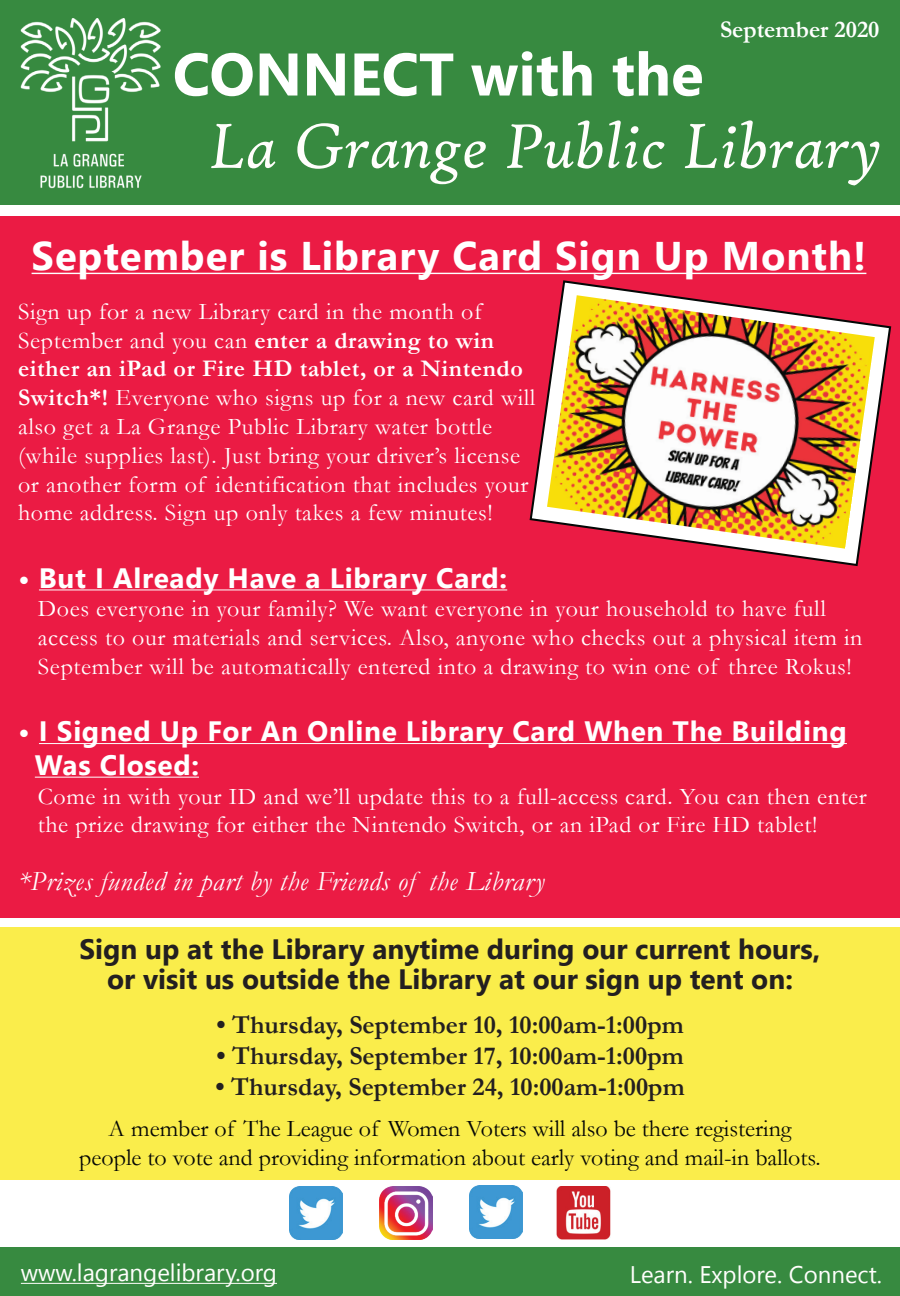
<style>
.page{position:relative;width:900px;height:1296px;background:#fff}
.page>*{position:absolute;margin:0;border:0;box-sizing:border-box;transform-origin:0 0}
.t1{font:italic 68px "High Tower Text";color:#fffefc}
.t2{font:700 60px "Nirmala UI";color:#fff}
.t3{font:700 40px "Nirmala UI";letter-spacing:.025em;color:#fff}
.t4{font:700 28px/30px "Nirmala UI";color:#231f20;text-align:center}
.t5{font:700 28px/33.6px "Nirmala UI";letter-spacing:.025em;color:#fff}
.t6{font:italic 28px "Garamond";letter-spacing:.025em;color:#fff}
.t7{font:700 26px "Garamond";color:#231f20}
.t8{font:24px/28.8px "Garamond";letter-spacing:.025em;color:#fff}
.t9{font:24px/28.8px "Garamond";color:#050706;text-align:center}
.t10{font:24px "Nirmala UI";color:#fffefc}
.t11{font:700 24px "Garamond";color:#fff}
.s1{font-weight:700}
</style>
<div class="page">
<div style="left:0;top:216px;width:900px;height:702px;background:#eb1b44"></div>
<div style="left:0;top:0;width:900px;height:204px;background:#378a40"></div>
<img style="left:20px;top:19px;width:141px;height:170px">
<hr style="left:32px;top:273px;width:834px;height:1px;background:#fff">
<hr style="left:39px;top:589px;width:468px;height:1px;background:#fff">
<hr style="left:39px;top:743px;width:808px;height:1px;background:#fff">
<hr style="left:35px;top:777px;width:164px;height:1px;background:#fff">
<div style="left:0;top:1247px;width:900px;height:49px;background:#378a40"></div>
<hr style="left:21px;top:1283px;width:256px;height:1px;background:#fffefc">
<div style="left:0;top:927px;width:900px;height:253px;background:#faed4b"></div>
<img style="left:469px;top:1186px;width:53px;height:53px">
<img style="left:290px;top:1186px;width:53px;height:53px">
<img style="left:379px;top:1186px;width:54px;height:53px">
<img style="left:557px;top:1186px;width:53px;height:53px">
<svg style="left:529px;top:280px;width:363px;height:287px"></svg>
<img style="left:547px;top:295px;width:328px;height:254px">
<h2 class="t2" style="left:173px;top:23px;width:532px">CONNECT with the</h2>
<p class="t11" style="left:720px;top:13px;width:161px">September 2020</p>
<h1 class="t1" style="left:209px;top:107px;width:675px">La Grange Public Library</h1>
<h3 class="t3" style="left:32px;top:222px;width:836px">September is Library Card Sign Up Month!</h3>
<p class="t8" style="left:18px;top:296px;width:519px">Sign up for a new Library card in the month of September and you can <span class="s1">enter a drawing to win either an iPad or Fire HD tablet, or a Nintendo Switch*!</span> Everyone who signs up for a new card will also get a La Grange Public Library water bottle (while supplies last). Just bring your driver’s license or another form of identification that includes your home address. Sign up only takes a few minutes!</p>
<p class="t5" style="left:18px;top:558px;width:491px">• But I Already Have a Library Card:</p>
<p class="t8" style="left:38px;top:594px;width:826px">Does everyone in your family? We want everyone in your household to have full access to our materials and services. Also, anyone who checks out a physical item in<br>September will be automatically entered into a drawing to win one of three Rokus!</p>
<p class="t5" style="left:35px;top:712px;width:813px;text-indent:-17px">• I Signed Up For An Online Library Card When The Building<br>Was Closed:</p>
<p class="t8" style="left:38px;top:781px;width:831px">Come in with your ID and we’ll update this to a full-access card. You can then enter the prize drawing for either the Nintendo Switch, or an iPad or Fire HD tablet!</p>
<p class="t6" style="left:18px;top:862px;width:528px">*Prizes funded in part by the Friends of the Library</p>
<p class="t4" style="left:80px;top:932px;width:742px">Sign up at the Library anytime during our current hours, or visit us outside the Library at our sign up tent on:</p>
<p class="t7" style="left:216px;top:1007px;width:469px">• Thursday, September 10, 10:00am-1:00pm</p>
<p class="t7" style="left:216px;top:1038px;width:469px">• Thursday, September 17, 10:00am-1:00pm</p>
<p class="t7" style="left:215px;top:1069px;width:471px">• Thursday, September 24, 10:00am-1:00pm</p>
<p class="t9" style="left:79px;top:1113px;width:743px">A member of The League of Women Voters will also be there registering people to vote and providing information about early voting and mail-in ballots.</p>
<p class="t10" style="left:21px;top:1253px;width:258px">www.lagrangelibrary.org</p>
<p class="t10" style="left:630px;top:1255px;width:254px">Learn. Explore. Connect.</p>
</div>
